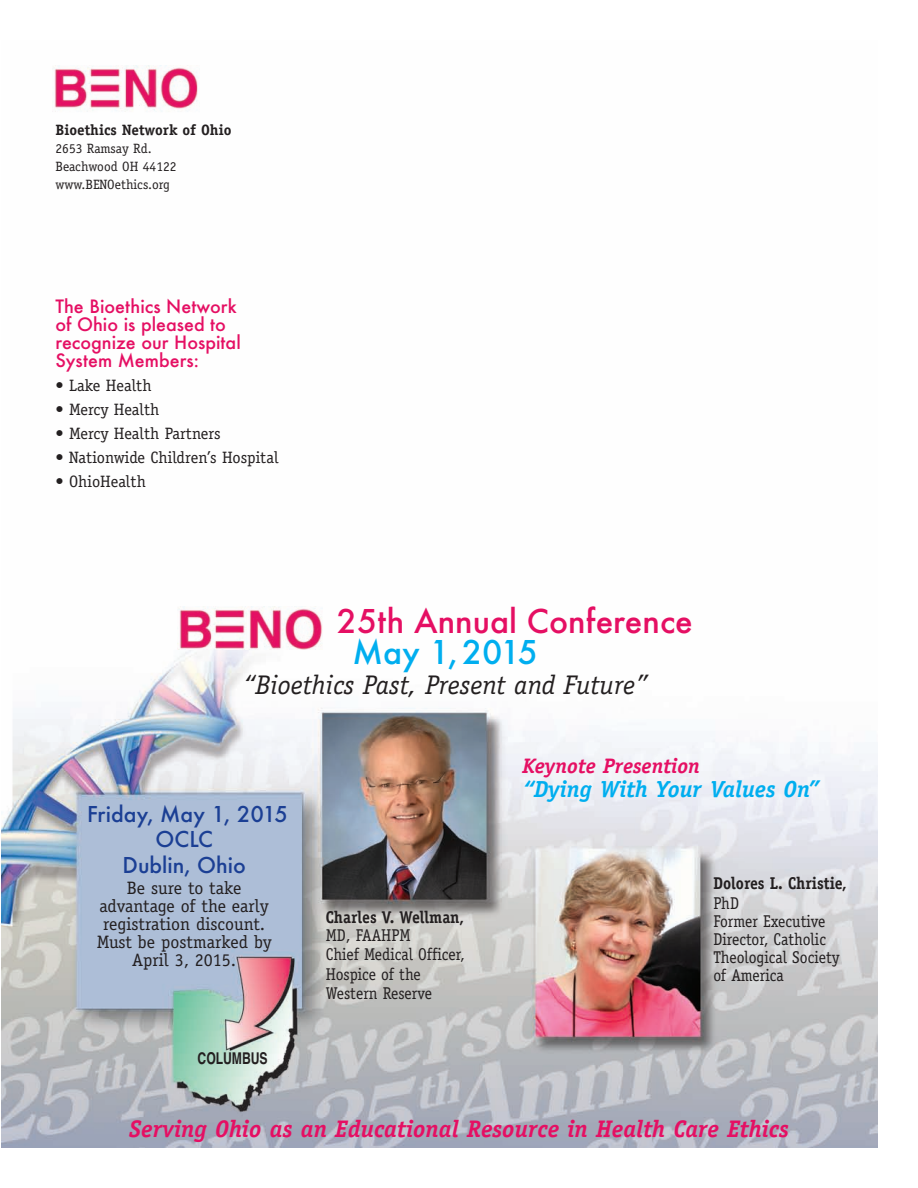
<style>
.page{position:relative;width:918px;height:1188px;background:#fff}
.page>*{position:absolute;margin:0;border:0;box-sizing:border-box;transform-origin:0 0}
.t1{font:500 36px "Futura T";color:#e50f63}
.t2{font:500 36px "Futura T";color:#00aeef}
.t3{font:italic 27px "Officina Serif";color:#231f20}
.t4{font:italic 700 24px "Officina Serif";color:#e50f63}
.t5{font:500 24px/25.5px "Futura T";color:#1b3f94;text-align:center}
.t6{font:italic 700 23.25px "Officina Serif";color:#00aeef}
.t7{font:italic 700 21px "Officina Serif";color:#e50f63}
.t8{font:500 20.25px/18px "Futura T";color:#e50f63}
.t9{font:18px/18px "Officina Serif";color:#231f20;text-align:center}
.t10{font:17.1px/18px "Officina Serif";color:#231f20;scale:.92 1}
.t11{font:700 17.1px "Officina Serif";color:#231f20;scale:.92 1}
.t12{font:16.5px "Officina Serif";color:#231f20}
.t13{font:700 16.2px "Helvetica";color:#231f20;scale:.75 1}
.t14{font:700 15px "Officina Serif";color:#231f20}
.t15{font:13.5px/18px "Officina Serif";color:#231f20}
</style>
<div class="page">
<img style="left:1px;top:65px;width:876px;height:1083px">
<img style="left:52px;top:66px;width:147px;height:47px">
<img style="left:177px;top:607px;width:145px;height:42px">
<p class="t14" style="left:56px;top:124px;width:178px">Bioethics Network of Ohio</p>
<p class="t15" style="left:56px;top:139px;width:123px">2653 Ramsay Rd.<br>Beachwood OH 44122 www.BENOethics.org</p>
<p class="t8" style="left:56px;top:297px;width:187px">The Bioethics Network of Ohio is pleased to recognize our Hospital<br>System Members:</p>
<p class="t12" style="left:56px;top:376px;width:98px">• Lake Health</p>
<p class="t12" style="left:56px;top:400px;width:106px">• Mercy Health</p>
<p class="t12" style="left:56px;top:424px;width:167px">• Mercy Health Partners</p>
<p class="t12" style="left:56px;top:448px;width:225px">• Nationwide Children’s Hospital</p>
<p class="t12" style="left:56px;top:472px;width:92px">• OhioHealth</p>
<h1 class="t1" style="left:337px;top:599px;width:358px">25th Annual Conference</h1>
<h1 class="t2" style="left:352px;top:631px;width:187px">May 1,2015</h1>
<h2 class="t3" style="left:242px;top:669px;width:408px">“Bioethics Past, Present and Future”</h2>
<h3 class="t5" style="left:87px;top:801px;width:202px">Friday, May 1, 2015<br>OCLC<br>Dublin, Ohio</h3>
<p class="t9" style="left:97px;top:879px;width:177px">Be sure to take advantage of the early registration discount.<br>Must be postmarked by<br>April 3, 2015.</p>
<p class="t13" style="left:198px;top:1049px;width:95px">COLUMBUS</p>
<p class="t11" style="left:326px;top:910px;width:152px">Charles V. Wellman,</p>
<p class="t10" style="left:326px;top:925px;width:153px;line-height:19.5px">MD, FAAHPM<br>Chief Medical Officer,<br>Hospice of the<br>Western Reserve</p>
<p class="t7" style="left:522px;top:758px;width:179px">Keynote Presention</p>
<h3 class="t6" style="left:522px;top:780px;width:298px">“Dying With Your Values On”</h3>
<p class="t11" style="left:713px;top:877px;width:147px">Dolores L. Christie,</p>
<p class="t10" style="left:713px;top:894px;width:139px">PhD<br>Former Executive<br>Director, Catholic<br>Theological Society of America</p>
<h3 class="t4" style="left:129px;top:1120px;width:661px">Serving Ohio as an Educational Resource in Health Care Ethics</h3>
</div>
